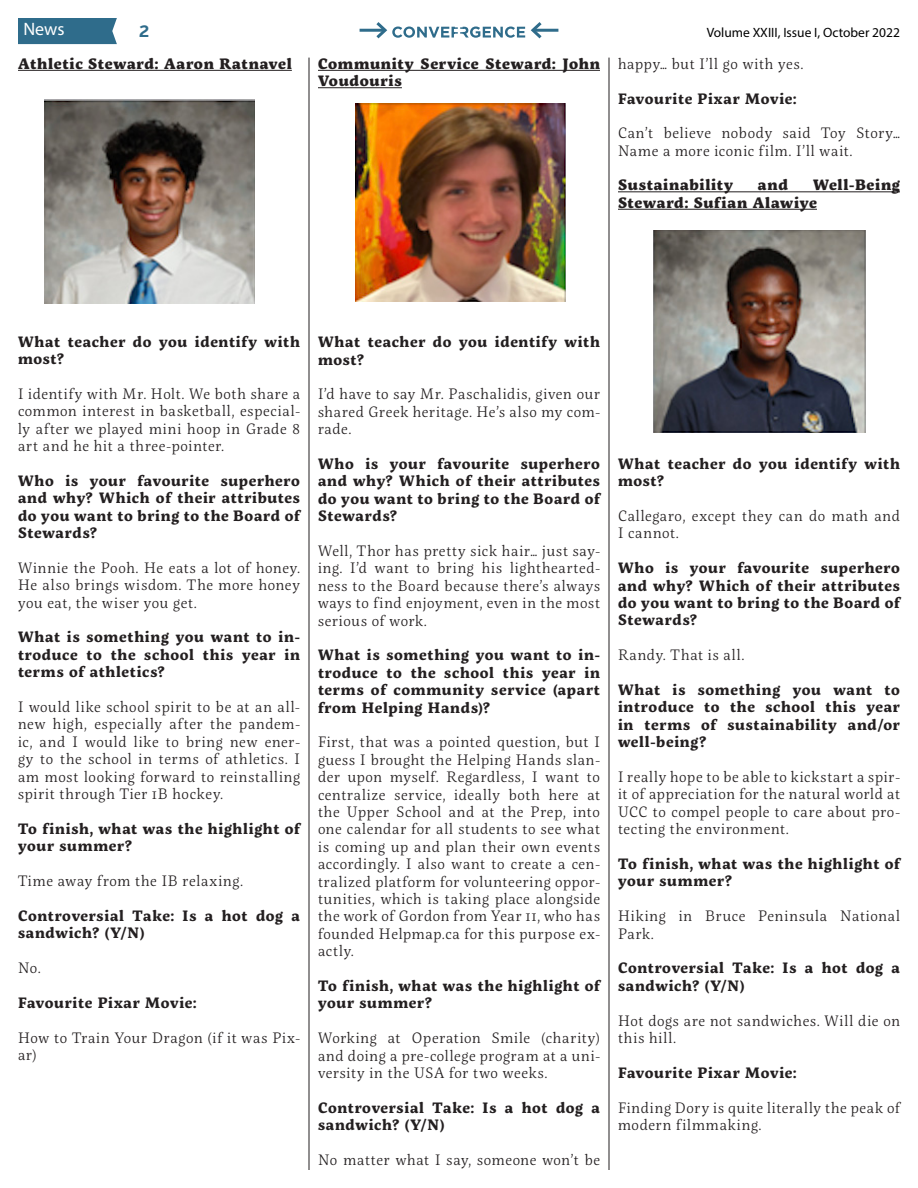
<style>
.page{position:relative;width:918px;height:1188px;background:#fff}
.page>*{position:absolute;margin:0;border:0;box-sizing:border-box;transform-origin:0 0}
.t1{font:18px "Myriad Pro";color:#fff}
.t2{font:700 16.5px "Verb";color:#2f6c8b}
.t3{font:300 15px/17.4px "Servus Slab";letter-spacing:.05em;color:#231f20;text-align:justify}
.t4{font:700 15px/17.4px "Servus Slab";letter-spacing:.045em;color:#231f20}
.t5{font:800 15px/17.4px "Servus Slab";letter-spacing:.045em;color:#231f20}
.t6{font:13.5px "Myriad Pro";color:#000}
</style>
<div class="page">
<hr style="left:309px;top:58px;width:1px;height:1112px;background:#231f20">
<hr style="left:609px;top:58px;width:1px;height:1112px;background:#231f20">
<hr style="left:18px;top:70px;width:274px;height:1px;background:#231f20">
<hr style="left:318px;top:70px;width:282px;height:1px;background:#231f20">
<hr style="left:318px;top:87px;width:84px;height:1px;background:#231f20">
<hr style="left:618px;top:191px;width:282px;height:1px;background:#231f20">
<hr style="left:618px;top:209px;width:199px;height:1px;background:#231f20">
<img style="left:44px;top:99px;width:211px;height:204px">
<img style="left:355px;top:103px;width:210px;height:199px">
<img style="left:653px;top:230px;width:213px;height:203px">
<div style="left:18px;top:18px;width:99px;height:26px;background:#2f6c8b"></div>
<hr style="left:533px;top:29px;width:25px;height:3px;background:#2f6c8b">
<hr style="left:360px;top:29px;width:25px;height:3px;background:#2f6c8b">
<svg style="left:373px;top:22px;width:172px;height:17px"></svg>
<p class="t1" style="left:23px;top:18px;width:43px">News</p>
<p class="t2" style="left:139px;top:21px;width:12px">2</p>
<p class="t6" style="left:707px;top:24px;width:195px">Volume XXIII, Issue I, October 2022</p>
<p class="t5" style="left:18px;top:54px;width:275px">Athletic Steward: Aaron Ratnavel</p>
<p class="t5" style="left:318px;top:54px;width:284px">Community Service Steward: John<br>Voudouris</p>
<p class="t3" style="left:618px;top:55px;width:187px">happy… but I’ll go with yes.</p>
<p class="t4" style="left:618px;top:89px;width:180px">Favourite Pixar Movie:</p>
<p class="t3" style="left:618px;top:125px;width:284px">Can’t believe nobody said Toy Story…<br>Name a more iconic film. I’ll wait.</p>
<p class="t5" style="left:618px;top:176px;width:116px">Sustainability</p>
<p class="t5" style="left:758px;top:176px;width:32px">and</p>
<p class="t5" style="left:618px;top:176px;width:284px;text-indent:195px">Well-Being<br>Steward: Sufian Alawiye</p>
<p class="t4" style="left:18px;top:332px;width:283px">What teacher do you identify with most?</p>
<p class="t3" style="left:18px;top:385px;width:284px">I identify with Mr. Holt. We both share a common interest in basketball, especial&shy;ly after we played mini hoop in Grade 8 art and he hit a three-pointer.</p>
<p class="t4" style="left:18px;top:471px;width:284px;text-align:justify">Who is your favourite superhero and why? Which of their attributes do you want to bring to the Board of Stewards?</p>
<p class="t3" style="left:18px;top:559px;width:284px">Winnie the Pooh. He eats a lot of honey.<br>He also brings wisdom. The more honey you eat, the wiser you get.</p>
<p class="t4" style="left:18px;top:628px;width:284px;text-align:justify">What is something you want to in&shy;troduce to the school this year in terms of athletics?</p>
<p class="t3" style="left:18px;top:698px;width:284px">I would like school spirit to be at an all&shy;new high, especially after the pandem&shy;ic, and I would like to bring new ener&shy;gy to the school in terms of athletics. I am most looking forward to reinstalling spirit through Tier 1B hockey.</p>
<p class="t4" style="left:18px;top:819px;width:284px">To finish, what was the highlight of your summer?</p>
<p class="t3" style="left:18px;top:872px;width:226px">Time away from the IB relaxing.</p>
<p class="t4" style="left:18px;top:906px;width:283px">Controversial Take: Is a hot dog a sandwich? (Y/N)</p>
<p class="t3" style="left:18px;top:959px;width:24px">No.</p>
<p class="t4" style="left:18px;top:993px;width:180px">Favourite Pixar Movie:</p>
<p class="t3" style="left:18px;top:1029px;width:284px">How to Train Your Dragon (if it was Pix&shy;ar)</p>
<p class="t4" style="left:318px;top:333px;width:283px">What teacher do you identify with most?</p>
<p class="t3" style="left:318px;top:386px;width:284px">I’d have to say Mr. Paschalidis, given our shared Greek heritage. He’s also my com&shy;rade.</p>
<p class="t4" style="left:318px;top:455px;width:284px;text-align:justify">Who is your favourite superhero and why? Which of their attributes do you want to bring to the Board of Stewards?</p>
<p class="t3" style="left:318px;top:542px;width:284px">Well, Thor has pretty sick hair… just say&shy;ing. I’d want to bring his lighthearted&shy;ness to the Board because there’s always ways to find enjoyment, even in the most serious of work.</p>
<p class="t4" style="left:318px;top:646px;width:284px;text-align:justify">What is something you want to in&shy;troduce to the school this year in terms of community service (apart from Helping Hands)?</p>
<p class="t3" style="left:318px;top:734px;width:284px">First, that was a pointed question, but I guess I brought the Helping Hands slan&shy;der upon myself. Regardless, I want to centralize service, ideally both here at the Upper School and at the Prep, into one calendar for all students to see what is coming up and plan their own events accordingly. I also want to create a cen&shy;tralized platform for volunteering oppor&shy;tunities, which is taking place alongside the work of Gordon from Year 11, who has founded Helpmap.ca for this purpose ex&shy;actly.</p>
<p class="t4" style="left:318px;top:977px;width:284px">To finish, what was the highlight of your summer?</p>
<p class="t3" style="left:318px;top:1029px;width:284px">Working at Operation Smile (charity) and doing a pre-college program at a uni&shy;versity in the USA for two weeks.</p>
<p class="t4" style="left:318px;top:1098px;width:283px">Controversial Take: Is a hot dog a sandwich? (Y/N)</p>
<p class="t3" style="left:318px;top:1151px;width:284px">No matter what I say, someone won’t be</p>
<p class="t4" style="left:618px;top:454px;width:283px">What teacher do you identify with most?</p>
<p class="t3" style="left:618px;top:507px;width:284px">Callegaro, except they can do math and<br>I cannot.</p>
<p class="t4" style="left:618px;top:559px;width:284px;text-align:justify">Who is your favourite superhero and why? Which of their attributes do you want to bring to the Board of Stewards?</p>
<p class="t3" style="left:618px;top:646px;width:128px">Randy. That is all.</p>
<p class="t4" style="left:618px;top:680px;width:284px;text-align:justify">What is something you want to introduce to the school this year in terms of sustainability and/or well-being?</p>
<p class="t3" style="left:618px;top:768px;width:284px">I really hope to be able to kickstart a spir&shy;it of appreciation for the natural world at UCC to compel people to care about pro&shy;tecting the environment.</p>
<p class="t4" style="left:618px;top:854px;width:284px">To finish, what was the highlight of your summer?</p>
<p class="t3" style="left:618px;top:907px;width:284px">Hiking in Bruce Peninsula National<br>Park.</p>
<p class="t4" style="left:618px;top:959px;width:283px">Controversial Take: Is a hot dog a sandwich? (Y/N)</p>
<p class="t3" style="left:618px;top:1012px;width:283px">Hot dogs are not sandwiches. Will die on this hill.</p>
<p class="t4" style="left:618px;top:1063px;width:180px">Favourite Pixar Movie:</p>
<p class="t3" style="left:618px;top:1099px;width:284px">Finding Dory is quite literally the peak of modern filmmaking.</p>
</div>
